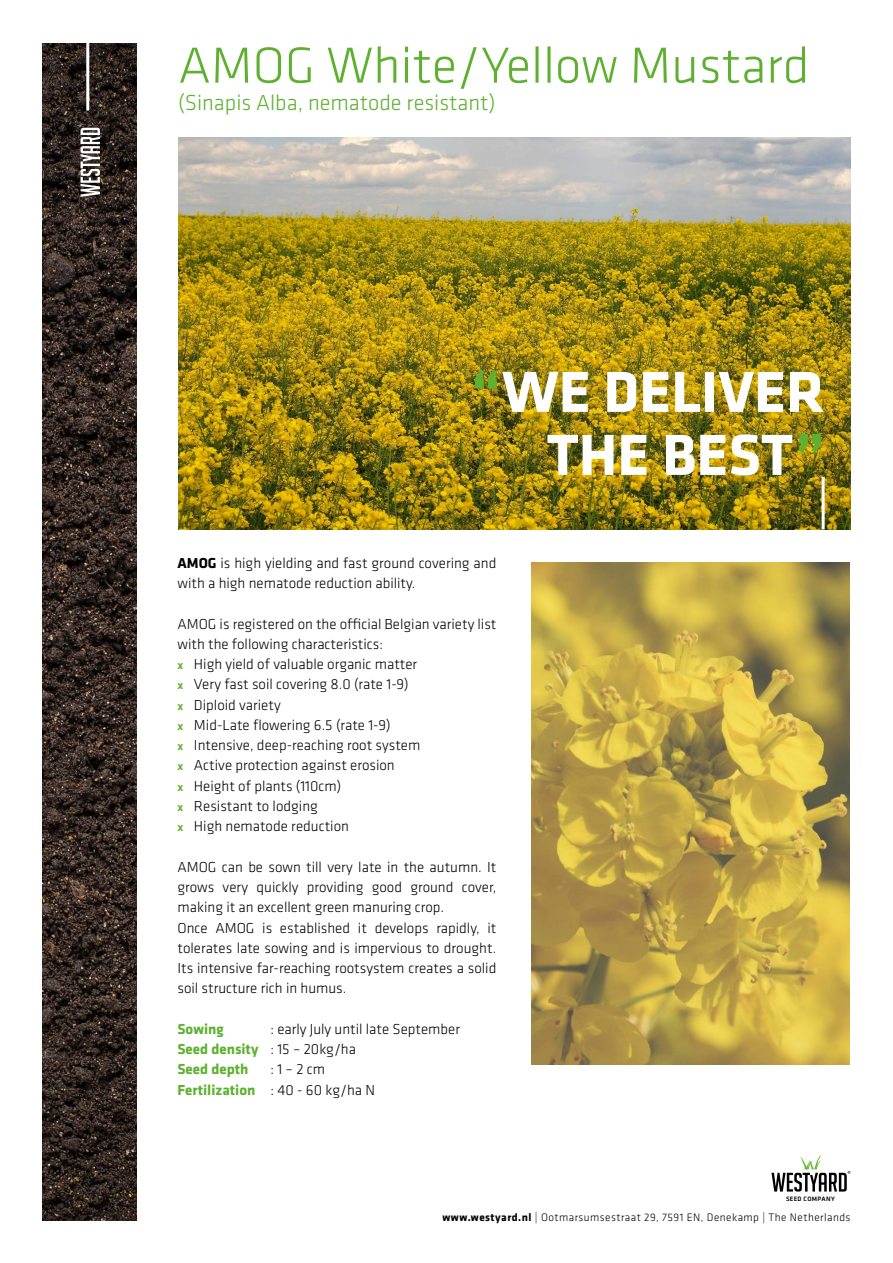
<style>
.page{position:relative;width:893px;height:1263px;background:#fff}
.page>*{position:absolute;margin:0;border:0;box-sizing:border-box;transform-origin:0 0}
.t1{font:700 60px/63px "Klavika";color:#fff;text-align:right}
.t2{font:300 52.5px "Klavika";color:#5eb130}
.t3{font:300 22.5px "Klavika";color:#5eb130}
.t4{font:300 15px/20.2px "Klavika";color:#000}
.t5{font:700 15px "Klavika";color:#5eb130}
.t6{font:300 11.25px "Klavika";letter-spacing:.04em;color:#000}
.t7{font:6.6px "Klavika Medium TF";letter-spacing:.05em;color:#000}
.s1{color:#5eb130}
.s2{font-weight:700}
.s3{font-weight:700;font-size:12px;color:#5eb130}
.s4{font-weight:700;color:#5eb130}
</style>
<div class="page">
<img style="left:43px;top:43px;width:93px;height:1177px">
<hr style="left:86px;top:43px;width:3px;height:68px;background:#fff">
<svg style="left:79px;top:124px;width:21px;height:73px"></svg>
<svg style="left:771px;top:1154px;width:79px;height:37px"></svg>
<img style="left:179px;top:138px;width:671px;height:391px">
<img style="left:531px;top:562px;width:318px;height:502px">
<hr style="left:822px;top:477px;width:3px;height:52px;background:#fff">
<h2 class="t2" style="left:178px;top:37px;width:633px">AMOG White/Yellow Mustard</h2>
<h3 class="t3" style="left:178px;top:90px;width:319px">(Sinapis Alba, nematode resistant)</h3>
<h1 class="t1" style="left:471px;top:362px;width:355px"><span class="s1">“</span>WE DELIVER<br>THE BEST<span class="s1">”</span></h1>
<p class="t4" style="left:177px;top:553px;width:320px"><span class="s2">AMOG</span> is high yielding and fast ground covering and with a high nematode reduction ability.</p>
<p class="t4" style="left:177px;top:614px;width:320px">AMOG is registered on the official Belgian variety list with the following characteristics:<br><span class="s3">x</span> High yield of valuable organic matter<br><span class="s3">x</span> Very fast soil covering 8.0 (rate 1-9)<br><span class="s3">x</span> Diploid variety<br><span class="s3">x</span> Mid-Late flowering 6.5 (rate 1-9)<br><span class="s3">x</span> Intensive, deep-reaching root system<br><span class="s3">x</span> Active protection against erosion<br><span class="s3">x</span> Height of plants (110cm)<br><span class="s3">x</span> Resistant to lodging<br><span class="s3">x</span> High nematode reduction</p>
<p class="t4" style="left:177px;top:857px;width:320px">AMOG can be sown till very late in the autumn. It grows very quickly providing good ground cover, making it an excellent green manuring crop.<br>Once AMOG is established it develops rapidly, it tolerates late sowing and is impervious to drought.<br>Its intensive far-reaching rootsystem creates a solid soil structure rich in humus.</p>
<p class="t5" style="left:177px;top:1021px;width:48px">Sowing</p>
<p class="t4" style="left:177px;top:1019px;width:284px;text-indent:93px">: early July until late September<br><span class="s4">Seed density</span> : 15 – 20kg/ha<br><span class="s4">Seed depth</span></p>
<p class="t4" style="left:177px;top:1059px;width:199px;text-indent:93px">: 1 – 2 cm<br><span class="s4">Fertilization</span> : 40 - 60 kg/ha N</p>
<p class="t7" style="left:786px;top:1195px;width:50px">SEED COMPANY</p>
<p class="t6" style="left:442px;top:1211px;width:410px"><span class="s2">www.westyard.nl</span> | Ootmarsumsestraat 29, 7591 EN, Denekamp | The Netherlands</p>
</div>
